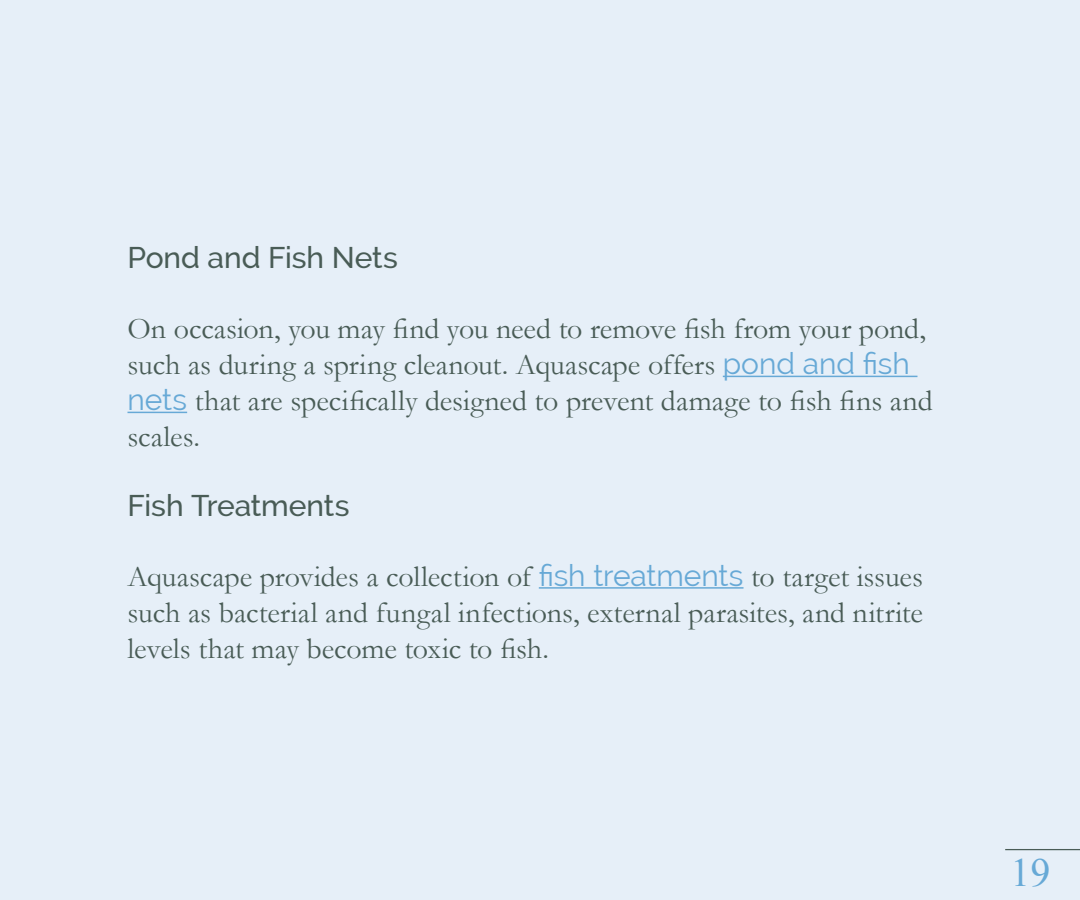
<style>
.page{position:relative;width:1080px;height:900px;background:#e6eff8}
.page>*{position:absolute;margin:0;border:0;box-sizing:border-box;transform-origin:0 0}
.t1{font:40px "Times New Roman";color:#67a9d6}
.t2{font:30px/36px "Garamond";color:#495c56}
.t3{font:500 30px "Raleway";letter-spacing:-.005em;color:#495c56}
.s1{font-family:"Raleway";color:#67a9d6}
</style>
<div class="page">
<hr style="left:723px;top:376px;width:194px;height:1px;background:#67a9d6">
<hr style="left:128px;top:412px;width:59px;height:1px;background:#67a9d6">
<hr style="left:539px;top:587px;width:205px;height:2px;background:#67a9d6">
<hr style="left:1005px;top:849px;width:75px;height:1px;background:#495c56">
<p class="t3" style="left:128px;top:240px;width:272px">Pond and Fish Nets</p>
<p class="t2" style="left:128px;top:310px;width:807px">On occasion, you may find you need to remove fish from your pond, such as during a spring cleanout. Aquascape offers <span class="s1">pond and fish nets</span> that are specifically designed to prevent damage to fish fins and scales.</p>
<p class="t3" style="left:128px;top:488px;width:223px">Fish Treatments</p>
<p class="t2" style="left:128px;top:557px;width:797px;text-align:justify">Aquascape provides a collection of <span class="s1">fish treatments</span> to target issues such as bacterial and fungal infections, external parasites, and nitrite levels that may become toxic to fish.</p>
<h1 class="t1" style="left:1011px;top:846px;width:41px">19</h1>
</div>
